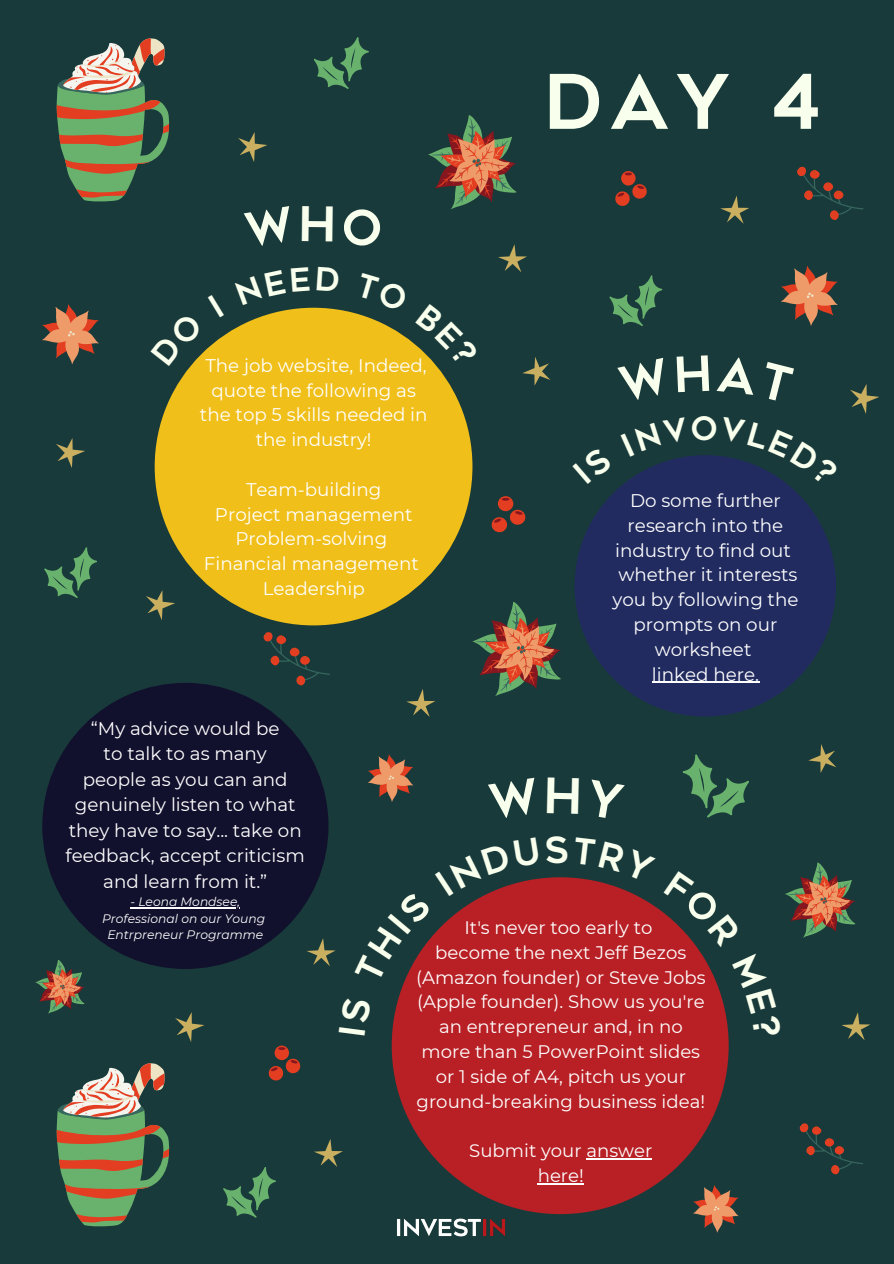
<style>
.page{position:relative;width:894px;height:1264px;background:#fff}
.page>*{position:absolute;margin:0;border:0;box-sizing:border-box;transform-origin:0 0}
.t1{font:75px "Geometos";color:#f9ffed}
.t2{font:31.8px "Geometos";color:#f9ffed}
.t3{font:18.3px/24.8px "Montserrat";color:#fff;text-align:center}
.t4{font:18.15px/24.8px "Montserrat";color:#fff;text-align:center}
.t5{font:italic 12.3px/16.4px "Montserrat";color:#fff;text-align:center}
</style>
<div class="page">
<div style="left:0;top:0;width:893px;height:1263px;background:#193a3a"></div>
<div style="left:391px;top:877px;width:337px;height:337px;background:#b82025;border-radius:50%"></div>
<hr style="left:586px;top:1158px;width:66px;height:1px;background:#fff">
<hr style="left:537px;top:1183px;width:46px;height:1px;background:#fff">
<div style="left:574px;top:455px;width:261px;height:261px;background:#212b60;border-radius:50%"></div>
<div style="left:42px;top:683px;width:286px;height:286px;background:#11102d;border-radius:50%"></div>
<div style="left:155px;top:308px;width:317px;height:317px;background:#f0bf1a;border-radius:50%"></div>
<hr style="left:651px;top:681px;width:107px;height:1px;background:#fff">
<svg style="left:56px;top:38px;width:113px;height:163px"></svg>
<svg style="left:56px;top:1063px;width:113px;height:163px"></svg>
<svg style="left:314px;top:37px;width:55px;height:52px"></svg>
<svg style="left:263px;top:632px;width:67px;height:54px"></svg>
<svg style="left:781px;top:266px;width:56px;height:59px"></svg>
<svg style="left:42px;top:304px;width:57px;height:60px"></svg>
<svg style="left:491px;top:496px;width:34px;height:36px"></svg>
<svg style="left:238px;top:132px;width:29px;height:30px"></svg>
<svg style="left:428px;top:115px;width:88px;height:94px"></svg>
<svg style="left:44px;top:547px;width:53px;height:51px"></svg>
<svg style="left:799px;top:1123px;width:64px;height:52px"></svg>
<svg style="left:368px;top:754px;width:45px;height:47px"></svg>
<svg style="left:615px;top:171px;width:31px;height:35px"></svg>
<svg style="left:498px;top:244px;width:29px;height:28px"></svg>
<svg style="left:522px;top:357px;width:28px;height:28px"></svg>
<svg style="left:682px;top:754px;width:66px;height:63px"></svg>
<svg style="left:808px;top:744px;width:28px;height:28px"></svg>
<svg style="left:797px;top:166px;width:66px;height:54px"></svg>
<svg style="left:56px;top:438px;width:29px;height:30px"></svg>
<svg style="left:850px;top:384px;width:29px;height:30px"></svg>
<svg style="left:609px;top:275px;width:53px;height:51px"></svg>
<svg style="left:720px;top:196px;width:29px;height:28px"></svg>
<svg style="left:269px;top:1045px;width:31px;height:35px"></svg>
<svg style="left:223px;top:1167px;width:53px;height:50px"></svg>
<svg style="left:693px;top:1185px;width:45px;height:47px"></svg>
<svg style="left:472px;top:602px;width:89px;height:94px"></svg>
<svg style="left:785px;top:862px;width:70px;height:75px"></svg>
<svg style="left:35px;top:959px;width:50px;height:54px"></svg>
<svg style="left:175px;top:1012px;width:29px;height:30px"></svg>
<svg style="left:314px;top:1139px;width:29px;height:27px"></svg>
<svg style="left:307px;top:938px;width:28px;height:28px"></svg>
<svg style="left:146px;top:590px;width:29px;height:30px"></svg>
<svg style="left:406px;top:689px;width:29px;height:28px"></svg>
<svg style="left:841px;top:1012px;width:29px;height:28px"></svg>
<hr style="left:130px;top:907px;width:110px;height:1px;background:#fff">
<img style="left:397px;top:1203px;width:117px;height:34px">
<svg style="left:191px;top:335px;width:33px;height:31px"></svg>
<svg style="left:415px;top:344px;width:22px;height:23px"></svg>
<svg style="left:722px;top:456px;width:66px;height:29px"></svg>
<svg style="left:403px;top:878px;width:136px;height:105px"></svg>
<svg style="left:573px;top:877px;width:27px;height:5px"></svg>
<svg style="left:663px;top:912px;width:33px;height:34px"></svg>
<h1 class="t1" style="left:543px;top:73px;width:278px">DAY 4</h1>
<p class="t3" style="left:200px;top:353px;width:229px">The job website, Indeed, quote the following as the top 5 skills needed in the industry!</p>
<p class="t3" style="left:204px;top:477px;width:216px">Team-building<br>Project management<br>Problem-solving<br>Financial management<br>Leadership</p>
<p class="t3" style="left:612px;top:488px;width:187px">Do some further research into the industry to find out whether it interests you by following the prompts on our worksheet<br>linked here.</p>
<h2 class="t2" style="left:690px;top:416px;width:29px">O</h2>
<p class="t3" style="left:66px;top:715px;width:241px;line-height:25.5px">“My advice would be<br>to talk to as many<br>people as you can and genuinely listen to what they have to say... take on feedback, accept criticism and learn from it.”</p>
<p class="t5" style="left:102px;top:893px;width:164px">- Leona Mondsee,<br>Professional on our Young<br>Entrpreneur Programme</p>
<p class="t4" style="left:416px;top:915px;width:291px">It's never too early to<br>become the next Jeff Bezos (Amazon founder) or Steve Jobs (Apple founder). Show us you're an entrepreneur and, in no more than 5 PowerPoint slides or 1 side of A4, pitch us your ground-breaking business idea!</p>
<p class="t4" style="left:469px;top:1138px;width:184px">Submit your answer here!</p>
</div>
